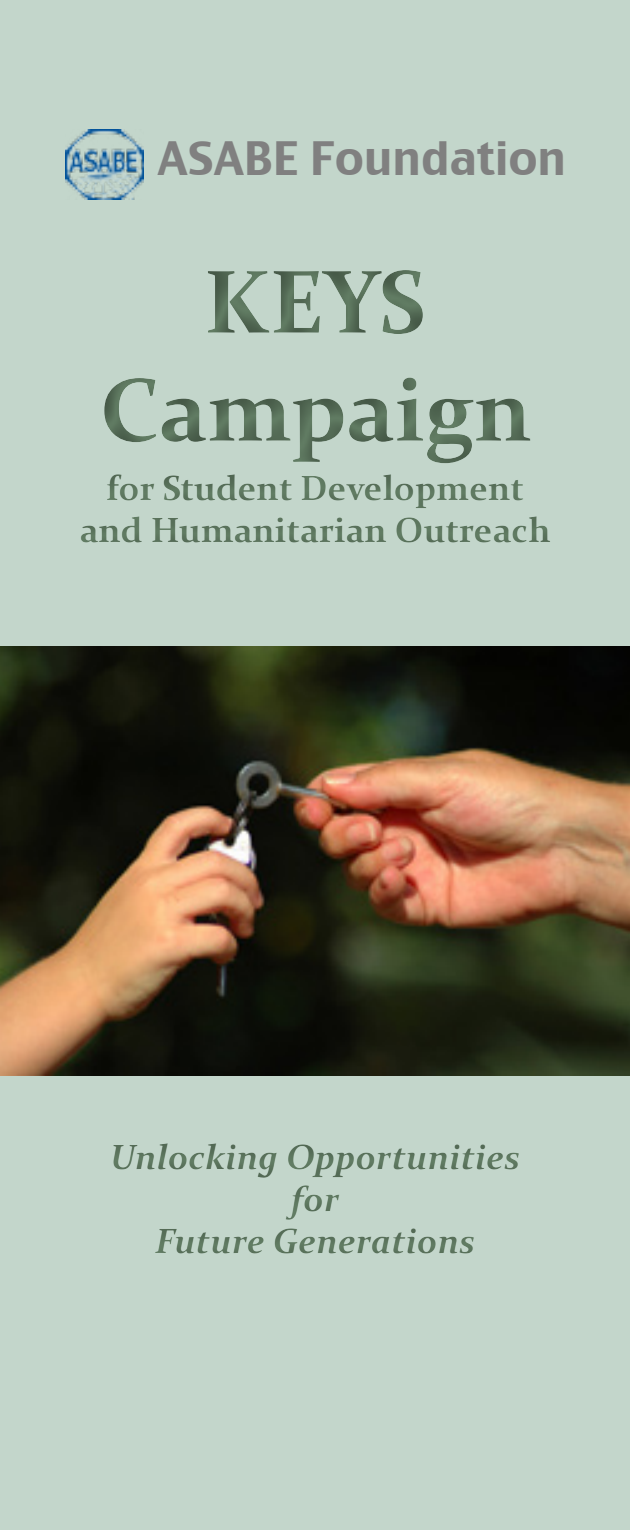
<style>
.page{position:relative;width:630px;height:1530px;background:#c3d6cb}
.page>*{position:absolute;margin:0;border:0;box-sizing:border-box;transform-origin:0 0}
.t1{font:700 90px/108px "Constantia";color:#627d64;text-align:center}
.t2{font:45px "Charcoal CY";color:#808080}
.t3{font:700 35px/42px "Constantia";color:#627d64;text-align:center}
.t4{font:italic 700 35px/42px "Constantia";color:#627d64;text-align:center}
</style>
<div class="page">
<div style="left:57px;top:238px;width:516px;height:336px;background:#000;opacity:.5"></div>
<img style="left:66px;top:130px;width:78px;height:69px">
<img style="left:0;top:647px;width:630px;height:429px">
<p class="t2" style="left:158px;top:130px;width:410px">ASABE Foundation</p>
<h1 class="t1" style="left:100px;top:244px;width:433px">KEYS<br>Campaign</h1>
<p class="t3" style="left:80px;top:465px;width:473px">for Student Development and Humanitarian Outreach</p>
<p class="t4" style="left:110px;top:1134px;width:412px">Unlocking Opportunities for<br>Future Generations</p>
</div>
